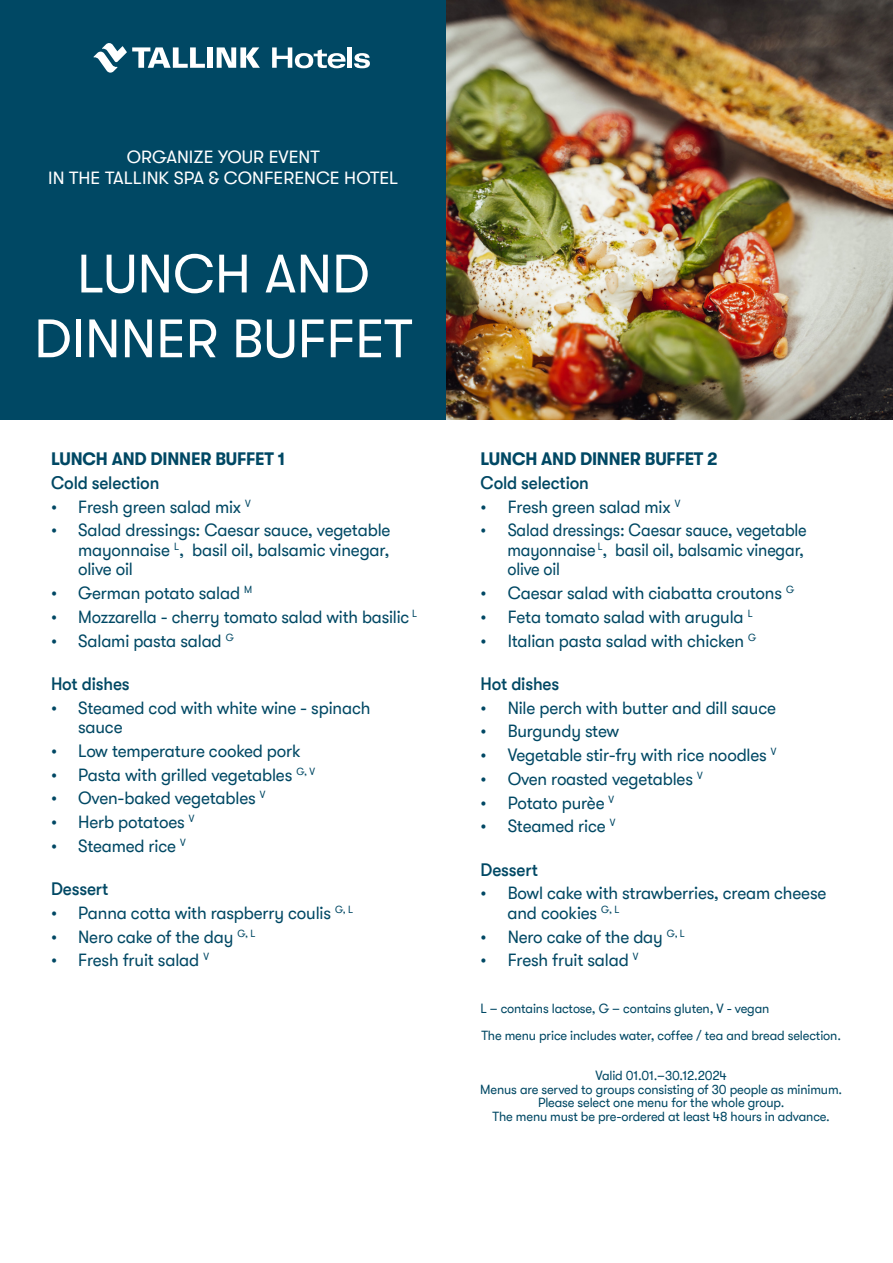
<style>
.page{position:relative;width:893px;height:1263px;background:#fff}
.page>*{position:absolute;margin:0;border:0;box-sizing:border-box;transform-origin:0 0}
.t1{font:54px/64.8px "GT Walsheim Pro";color:#fff;text-align:center}
.t2{font:18px/19.5px "GT Walsheim Pro";letter-spacing:-.01em;color:#004864;scale:.95 1}
.t3{font:18px/19.5px "GT Walsheim Pro";letter-spacing:-.01em;color:#004864;scale:.91 1}
.t4{font:500 18px "GT Walsheim Pro";letter-spacing:-.01em;color:#004864;scale:.95 1}
.t5{font:18px/21.6px "GT Walsheim Pro";color:#fff;text-align:center}
.t6{font:700 18px "GT Walsheim Pro";letter-spacing:-.01em;color:#004864;scale:.95 1}
.t7{font:18px "GT Walsheim Pro";letter-spacing:-.01em;color:#004864;scale:.94 1}
.t8{font:13.5px/13.5px "GT Walsheim Pro";letter-spacing:-.01em;color:#004864;scale:.95 1}
</style>
<div class="page">
<div style="left:0;top:0;width:446px;height:420px;background:#004864"></div>
<svg style="left:272px;top:47px;width:74px;height:21px"></svg>
<hr style="left:348px;top:47px;width:4px;height:21px;background:#fff">
<svg style="left:354px;top:53px;width:16px;height:15px"></svg>
<div style="left:207px;top:47px;width:6px;height:21px;background:#fff"></div>
<svg style="left:217px;top:47px;width:43px;height:21px"></svg>
<svg style="left:94px;top:43px;width:111px;height:30px"></svg>
<img style="left:446px;top:0;width:447px;height:420px">
<p class="t5" style="left:48px;top:146px;width:352px">ORGANIZE YOUR EVENT<br>IN THE TALLINK SPA &amp; CONFERENCE HOTEL</p>
<h1 class="t1" style="left:34px;top:242px;width:380px">LUNCH AND<br>DINNER BUFFET</h1>
<p class="t6" style="left:51px;top:449px;width:248px">LUNCH AND DINNER BUFFET 1</p>
<p class="t4" style="left:51px;top:472px;width:116px">Cold selection</p>
<p class="t2" style="left:51px;top:497px;width:212px">• Fresh green salad mix <sup>V</sup></p>
<p class="t2" style="left:78px;top:520px;width:330px;text-align:justify;text-indent:-27px">• Salad dressings: Caesar sauce, vegetable mayonnaise <sup>L</sup>, basil oil, balsamic vinegar, olive oil</p>
<p class="t2" style="left:51px;top:583px;width:213px">• German potato salad <sup>M</sup></p>
<p class="t7" style="left:51px;top:607px;width:391px">• Mozzarella - cherry tomato salad with basilic <sup>L</sup></p>
<p class="t2" style="left:51px;top:631px;width:194px">• Salami pasta salad <sup>G</sup></p>
<p class="t4" style="left:51px;top:673px;width:84px">Hot dishes</p>
<p class="t2" style="left:78px;top:698px;width:309px;text-indent:-27px">• Steamed cod with white wine - spinach sauce</p>
<p class="t2" style="left:51px;top:741px;width:264px">• Low temperature cooked pork</p>
<p class="t2" style="left:51px;top:765px;width:279px">• Pasta with grilled vegetables <sup>G,</sup> <sup>V</sup></p>
<p class="t2" style="left:51px;top:788px;width:227px">• Oven-baked vegetables <sup>V</sup></p>
<p class="t2" style="left:51px;top:812px;width:152px">• Herb potatoes <sup>V</sup></p>
<p class="t2" style="left:51px;top:836px;width:143px">• Steamed rice <sup>V</sup></p>
<p class="t4" style="left:51px;top:879px;width:62px">Dessert</p>
<p class="t2" style="left:51px;top:903px;width:320px">• Panna cotta with raspberry coulis <sup>G,</sup> <sup>L</sup></p>
<p class="t2" style="left:51px;top:927px;width:217px">• Nero cake of the day <sup>G,</sup> <sup>L</sup></p>
<p class="t2" style="left:51px;top:950px;width:168px">• Fresh fruit salad <sup>V</sup></p>
<p class="t6" style="left:480px;top:449px;width:251px">LUNCH AND DINNER BUFFET 2</p>
<p class="t4" style="left:480px;top:472px;width:116px">Cold selection</p>
<p class="t2" style="left:480px;top:497px;width:212px">• Fresh green salad mix <sup>V</sup></p>
<p class="t3" style="left:507px;top:520px;width:330px;text-indent:-27px">• Salad dressings: Caesar sauce, vegetable mayonnaise <sup>L</sup>, basil oil, balsamic vinegar, olive oil</p>
<p class="t2" style="left:480px;top:583px;width:332px">• Caesar salad with ciabatta croutons <sup>G</sup></p>
<p class="t2" style="left:480px;top:607px;width:288px">• Feta tomato salad with arugula <sup>L</sup></p>
<p class="t2" style="left:480px;top:631px;width:292px">• Italian pasta salad with chicken <sup>G</sup></p>
<p class="t4" style="left:480px;top:673px;width:84px">Hot dishes</p>
<p class="t2" style="left:480px;top:698px;width:313px">• Nile perch with butter and dill sauce</p>
<p class="t2" style="left:480px;top:721px;width:147px">• Burgundy stew</p>
<p class="t2" style="left:480px;top:745px;width:313px">• Vegetable stir-fry with rice noodles <sup>V</sup></p>
<p class="t2" style="left:480px;top:769px;width:235px">• Oven roasted vegetables <sup>V</sup></p>
<p class="t2" style="left:480px;top:793px;width:142px">• Potato purèe <sup>V</sup></p>
<p class="t2" style="left:480px;top:816px;width:143px">• Steamed rice <sup>V</sup></p>
<p class="t4" style="left:480px;top:859px;width:62px">Dessert</p>
<p class="t2" style="left:507px;top:883px;width:337px;text-indent:-27px">• Bowl cake with strawberries, cream cheese and cookies <sup>G,</sup> <sup>L</sup></p>
<p class="t2" style="left:480px;top:927px;width:217px">• Nero cake of the day <sup>G,</sup> <sup>L</sup></p>
<p class="t2" style="left:480px;top:950px;width:168px">• Fresh fruit salad <sup>V</sup></p>
<p class="t8" style="left:480px;top:995px;width:381px;line-height:27px">L – contains lactose, G – contains gluten, V - vegan<br>The menu price includes water, coffee / tea and bread selection.</p>
<p class="t8" style="left:480px;top:1069px;width:383px;text-align:center">Valid 01.01.–30.12.2024<br>Menus are served to groups consisting of 30 people as minimum.<br>Please select one menu for the whole group.<br>The menu must be pre-ordered at least 48 hours in advance.</p>
</div>
